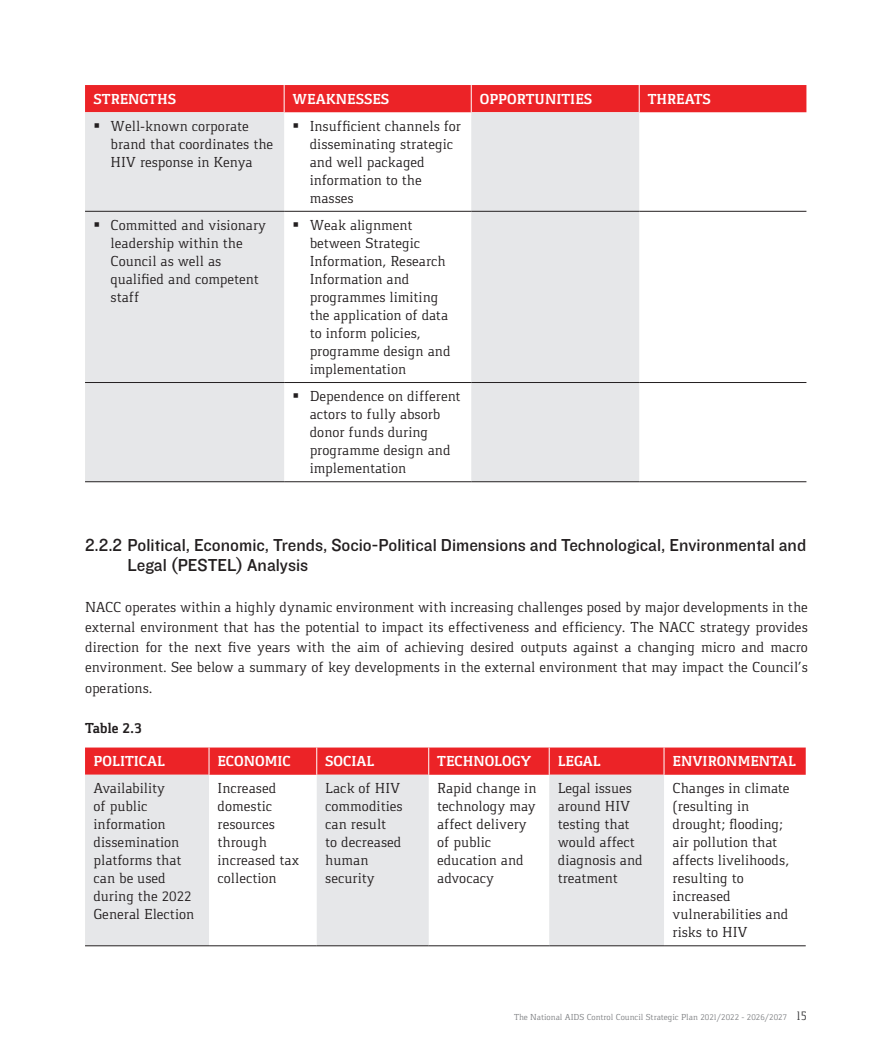
<style>
.page{position:relative;width:893px;height:1063px;background:#fff}
.page>*{position:absolute;margin:0;border:0;box-sizing:border-box;transform-origin:0 0}
.Title_3{font:18px/20.2px "Knockout HTF31 Junior Middlewt";color:#231f20}
.Bodytext{font:15px/18px "Gaspar";color:#231f20}
.Table_text{font:15px/18px "Gaspar";color:#231f20}
.Table_text-2{font:700 15px "Gaspar";color:#fff}
.Table_title{font:700 15px "Gaspar";letter-spacing:-.01em;color:#231f20}
.t1{font:9px "Gaspar";color:#808285}
.s1{font-size:13.5px;color:#3e3e3f}
</style>
<div class="page">
<svg style="left:85px;top:112px;width:554px;height:369px;fill:#e6e7e9"></svg>
<hr style="left:85px;top:211px;width:199px;height:1px;background:#231f20">
<hr style="left:284px;top:211px;width:187px;height:1px;background:#231f20">
<hr style="left:471px;top:211px;width:168px;height:1px;background:#231f20">
<hr style="left:639px;top:211px;width:167px;height:1px;background:#231f20">
<hr style="left:85px;top:382px;width:199px;height:1px;background:#231f20">
<hr style="left:284px;top:382px;width:187px;height:1px;background:#231f20">
<hr style="left:471px;top:382px;width:168px;height:1px;background:#231f20">
<hr style="left:639px;top:382px;width:167px;height:1px;background:#231f20">
<hr style="left:85px;top:481px;width:199px;height:1px;background:#231f20">
<hr style="left:284px;top:481px;width:187px;height:1px;background:#231f20">
<hr style="left:471px;top:481px;width:168px;height:1px;background:#231f20">
<hr style="left:639px;top:481px;width:167px;height:1px;background:#231f20">
<div style="left:85px;top:85px;width:721px;height:27px;background:#ec2327"></div>
<svg style="left:85px;top:775px;width:579px;height:171px;fill:#e6e7e9"></svg>
<hr style="left:85px;top:946px;width:124px;height:1px;background:#231f20">
<hr style="left:209px;top:946px;width:108px;height:1px;background:#231f20">
<hr style="left:317px;top:946px;width:112px;height:1px;background:#231f20">
<hr style="left:429px;top:946px;width:120px;height:1px;background:#231f20">
<hr style="left:549px;top:946px;width:115px;height:1px;background:#231f20">
<hr style="left:664px;top:946px;width:142px;height:1px;background:#231f20">
<div style="left:85px;top:748px;width:721px;height:27px;background:#ec2327"></div>
<svg style="left:95px;top:123px;width:4px;height:5px"></svg>
<svg style="left:294px;top:123px;width:4px;height:5px"></svg>
<svg style="left:95px;top:222px;width:4px;height:5px"></svg>
<svg style="left:294px;top:222px;width:4px;height:5px"></svg>
<svg style="left:294px;top:394px;width:4px;height:4px"></svg>
<p class="Table_text-2" style="left:94px;top:90px;width:84px">STRENGTHS</p>
<p class="Table_text-2" style="left:293px;top:90px;width:98px">WEAKNESSES</p>
<p class="Table_text-2" style="left:480px;top:90px;width:114px">OPPORTUNITIES</p>
<p class="Table_text-2" style="left:648px;top:90px;width:65px">THREATS</p>
<p class="Bodytext" style="left:111px;top:117px;width:164px">Well-known corporate brand that coordinates the<br>HIV response in Kenya</p>
<p class="Bodytext" style="left:310px;top:117px;width:153px">Insufficient channels for disseminating strategic and well packaged information to the masses</p>
<p class="Bodytext" style="left:111px;top:216px;width:157px">Committed and visionary leadership within the<br>Council as well as qualified and competent staff</p>
<p class="Bodytext" style="left:310px;top:216px;width:142px">Weak alignment between Strategic<br>Information, Research<br>Information and programmes limiting the application of data to inform policies, programme design and implementation</p>
<p class="Bodytext" style="left:310px;top:387px;width:152px">Dependence on different actors to fully absorb donor funds during programme design and implementation</p>
<p class="Title_3" style="left:128px;top:535px;width:680px;text-indent:-43px">2.2.2 Political, Economic, Trends, Socio-Political Dimensions and Technological, Environmental and<br>Legal (PESTEL) Analysis</p>
<p class="Bodytext" style="left:85px;top:596px;width:724px;line-height:20.2px;text-align:justify">NACC operates within a highly dynamic environment with increasing challenges posed by major developments in the external environment that has the potential to impact its effectiveness and efficiency. The NACC strategy provides direction for the next five years with the aim of achieving desired outputs against a changing micro and macro environment. See below a summary of key developments in the external environment that may impact the Council’s operations.</p>
<p class="Table_title" style="left:85px;top:720px;width:58px">Table 2.3</p>
<p class="Table_text-2" style="left:94px;top:753px;width:73px">POLITICAL</p>
<p class="Table_text-2" style="left:218px;top:753px;width:75px">ECONOMIC</p>
<p class="Table_text-2" style="left:325px;top:753px;width:51px">SOCIAL</p>
<p class="Table_text-2" style="left:437px;top:753px;width:96px">TECHNOLOGY</p>
<p class="Table_text-2" style="left:558px;top:753px;width:44px">LEGAL</p>
<p class="Table_text-2" style="left:672px;top:753px;width:125px">ENVIRONMENTAL</p>
<p class="Table_text" style="left:94px;top:779px;width:102px">Availability<br>of public information dissemination platforms that can be used during the 2022<br>General Election</p>
<p class="Table_text" style="left:218px;top:779px;width:83px">Increased domestic resources through increased tax collection</p>
<p class="Table_text" style="left:325px;top:779px;width:79px">Lack of HIV commodities can result<br>to decreased human security</p>
<p class="Table_text" style="left:437px;top:779px;width:101px">Rapid change in technology may affect delivery of public education and advocacy</p>
<p class="Table_text" style="left:558px;top:779px;width:87px">Legal issues around HIV testing that would affect diagnosis and treatment</p>
<p class="Table_text" style="left:672px;top:779px;width:119px">Changes in climate (resulting in drought; flooding; air pollution that affects livelihoods, resulting to increased vulnerabilities and risks to HIV</p>
<p class="t1" style="left:514px;top:1012px;width:295px">The National AIDS Control Council Strategic Plan 2021/2022 – 2026/2027 <span class="s1">15</span></p>
</div>
